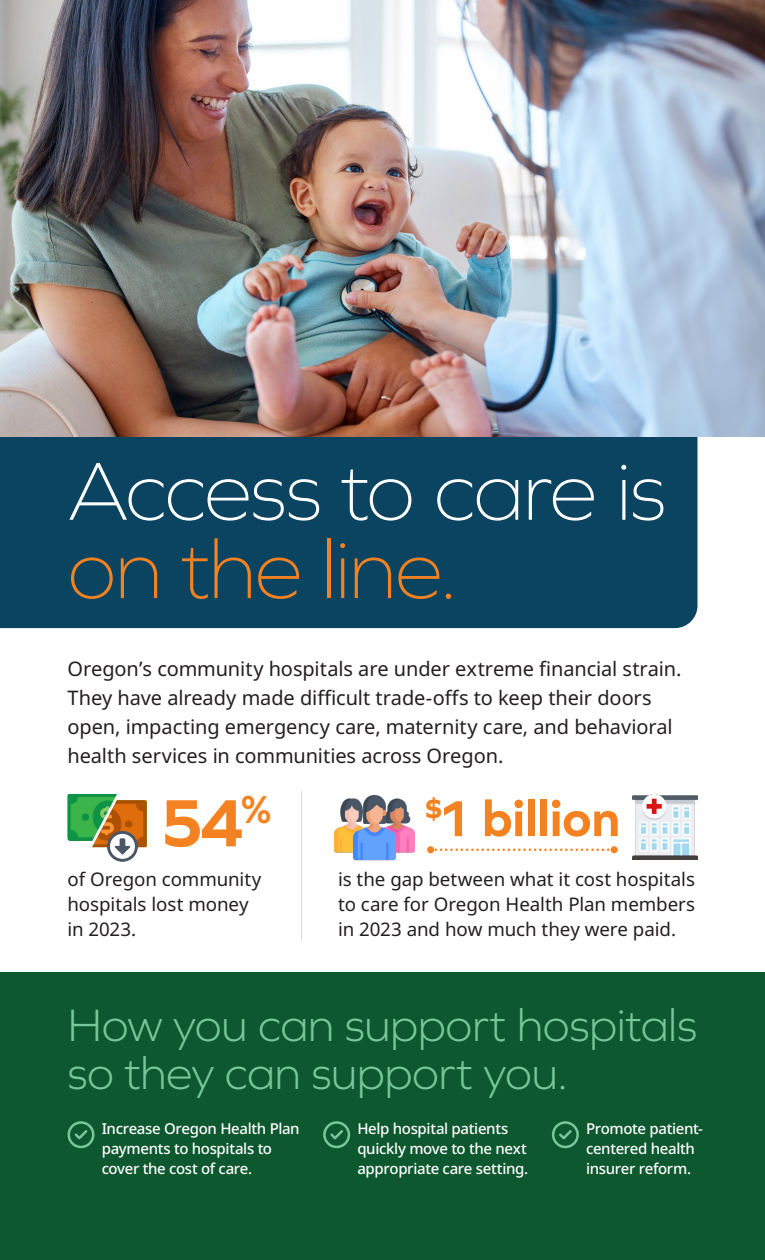
<style>
.page{position:relative;width:765px;height:1260px;background:#fff}
.page>*{position:absolute;margin:0;border:0;box-sizing:border-box;transform-origin:0 0}
.t1{font:200 85.5px "Graphie";letter-spacing:-.035em;color:#fff}
.t2{font:200 85.5px "Graphie";letter-spacing:-.02em;color:#f58220}
.t3{font:700 69.38px "Graphie";color:#f58220}
.t4{font:700 52.5px "Graphie";letter-spacing:-.01em;color:#f58220}
.t5{font:300 47.25px/47.6px "Graphie";letter-spacing:-.01em;color:#77c79a}
.t6{font:20px/28.8px "Noto Sans";letter-spacing:-.005em;color:#231f20}
.t7{font:18.75px/24.8px "Noto Sans";letter-spacing:-.005em;color:#231f20;text-align:justify}
.t8{font:500 15px/20px "Noto Sans";letter-spacing:-.025em;color:#fff}
</style>
<div class="page">
<div style="left:0;top:437px;width:698px;height:191px;background:#0a4460"></div>
<div style="left:0;top:972px;width:765px;height:288px;background:#0d582e"></div>
<img style="left:0;top:0;width:765px;height:437px">
<hr style="left:301px;top:791px;width:1px;height:150px;background:#231f20">
<svg style="left:68px;top:1121px;width:27px;height:27px"></svg>
<svg style="left:323px;top:1121px;width:27px;height:27px"></svg>
<svg style="left:552px;top:1121px;width:27px;height:27px"></svg>
<img style="left:335px;top:795px;width:79px;height:66px">
<img style="left:633px;top:795px;width:64px;height:65px">
<svg style="left:434px;top:849px;width:177px;height:2px"></svg>
<div style="left:427px;top:846px;width:7px;height:7px;background:#f58220;border-radius:50%"></div>
<div style="left:611px;top:846px;width:7px;height:7px;background:#f58220;border-radius:50%"></div>
<img style="left:67px;top:794px;width:50px;height:47px">
<svg style="left:92px;top:800px;width:55px;height:62px"></svg>
<p class="t1" style="left:68px;top:442px;width:600px">Access to care is</p>
<p class="t2" style="left:68px;top:520px;width:392px">on the line.</p>
<p class="t6" style="left:68px;top:655px;width:615px">Oregon’s community hospitals are under extreme financial strain.<br>They have already made difficult trade-offs to keep their doors open, impacting emergency care, maternity care, and behavioral health services in communities across Oregon.</p>
<p class="t3" style="left:160px;top:782px;width:114px">54<sup>%</sup></p>
<p class="t4" style="left:424px;top:788px;width:198px"><sup>$</sup>1 billion</p>
<p class="t7" style="left:68px;top:868px;width:196px;text-align:left">of Oregon community hospitals lost money in 2023.</p>
<p class="t7" style="left:338px;top:868px;width:359px">is the gap between what it cost hospitals to care for Oregon Health Plan members in 2023 and how much they were paid.</p>
<p class="t5" style="left:68px;top:1001px;width:631px">How you can support hospitals so they can support you.</p>
<p class="t8" style="left:102px;top:1119px;width:200px">Increase Oregon Health Plan payments to hospitals to cover the cost of care.</p>
<p class="t8" style="left:357px;top:1119px;width:172px">Help hospital patients quickly move to the next appropriate care setting.</p>
<p class="t8" style="left:586px;top:1119px;width:118px">Promote patient&shy;centered health insurer reform.</p>
</div>
